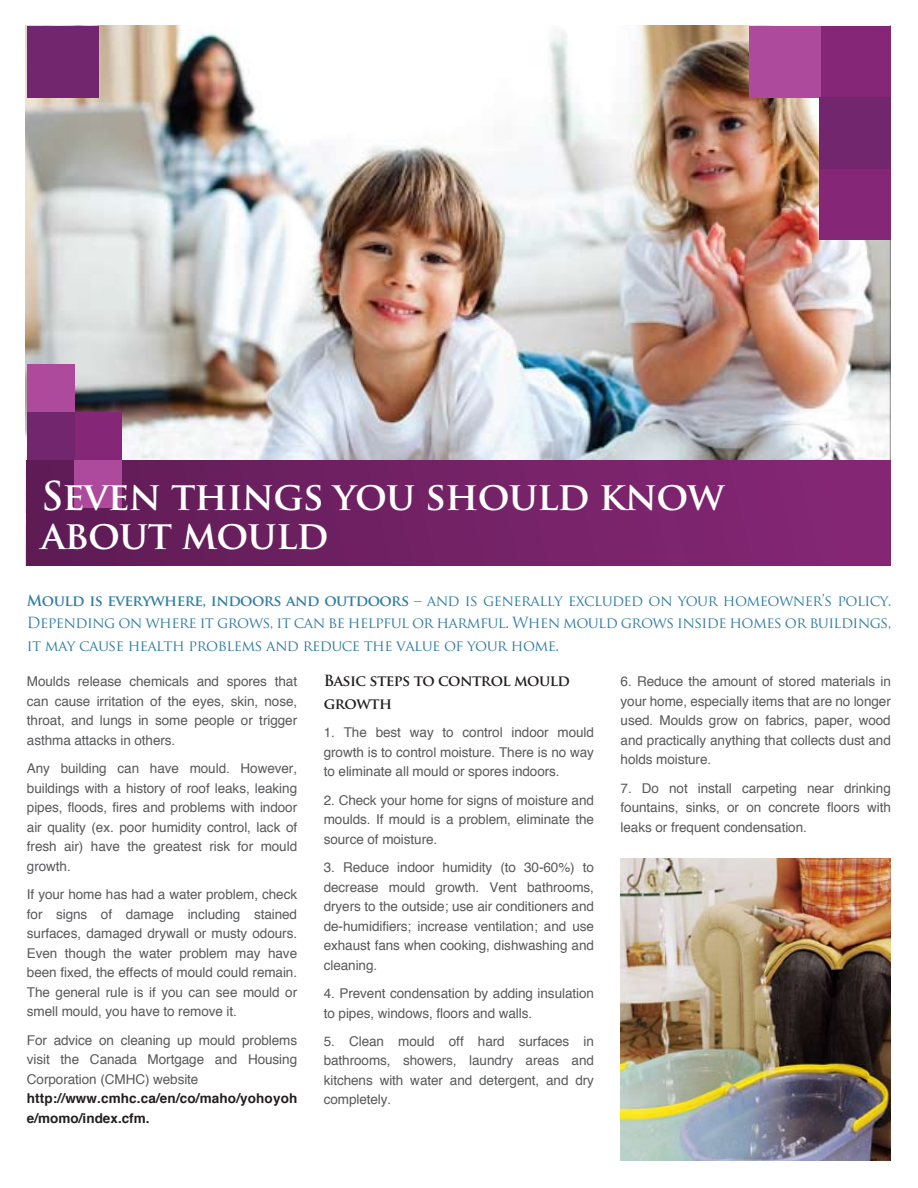
<style>
.page{position:relative;width:918px;height:1188px;background:#fff}
.page>*{position:absolute;margin:0;border:0;box-sizing:border-box;transform-origin:0 0}
.t1{font:700 38.7px/39px "Trajan Pro";letter-spacing:-.025em;color:#fff}
.t2{font:15px/22.5px "Trajan Pro";letter-spacing:-.04em;color:#327ea5;text-align:justify}
.t3{font:700 15px/22.5px "Trajan Pro";letter-spacing:-.04em;color:#231f20}
.t4{font:13.5px/19.5px "Helvetica";letter-spacing:-.005em;color:#58595b;text-align:justify}
.t5{font:700 13.5px/19.5px "Helvetica";letter-spacing:.01em;color:#231f20}
.s1{font-weight:700}
</style>
<div class="page">
<img style="left:26px;top:26px;width:865px;height:540px">
<div style="left:27px;top:460px;width:864px;height:106px;background:linear-gradient(to right,#5f1c55,#872776)"></div>
<div style="left:74px;top:412px;width:48px;height:48px;background:#862676"></div>
<div style="left:74px;top:460px;width:48px;height:48px;background:#ad4a9c"></div>
<div style="left:27px;top:365px;width:47px;height:47px;background:#ad4a9c"></div>
<div style="left:27px;top:412px;width:47px;height:48px;background:#72266d"></div>
<div style="left:820px;top:26px;width:71px;height:72px;background:#862676"></div>
<div style="left:820px;top:168px;width:71px;height:72px;background:#862676"></div>
<div style="left:749px;top:26px;width:71px;height:72px;background:#ad4a9c"></div>
<div style="left:820px;top:97px;width:71px;height:71px;background:#72266d"></div>
<div style="left:27px;top:26px;width:71px;height:72px;background:#72266d"></div>
<img style="left:621px;top:859px;width:270px;height:301px">
<h1 class="t1" style="left:41px;top:477px;width:685px">Seven things you should know about mould</h1>
<p class="t2" style="left:27px;top:589px;width:866px"><span class="s1">Mould is everywhere, indoors and outdoors</span> – and is generally excluded on your homeowner’s policy.<br>Depending on where it grows, it can be helpful or harmful. When mould grows inside homes or buildings, it may cause health problems and reduce the value of your home.</p>
<p class="t4" style="left:27px;top:672px;width:272px">Moulds release chemicals and spores that can cause irritation of the eyes, skin, nose, throat, and lungs in some people or trigger asthma attacks in others.</p>
<p class="t4" style="left:27px;top:759px;width:272px">Any building can have mould. However, buildings with a history of roof leaks, leaking pipes, floods, fires and problems with indoor air quality (ex. poor humidity control, lack of fresh air) have the greatest risk for mould growth.</p>
<p class="t4" style="left:27px;top:885px;width:272px">If your home has had a water problem, check for signs of damage including stained surfaces, damaged drywall or musty odours.<br>Even though the water problem may have been fixed, the effects of mould could remain.<br>The general rule is if you can see mould or smell mould, you have to remove it.</p>
<p class="t4" style="left:27px;top:1031px;width:272px">For advice on cleaning up mould problems visit the Canada Mortgage and Housing Corporation (CMHC) website</p>
<p class="t5" style="left:27px;top:1089px;width:272px">http://www.cmhc.ca/en/co/maho/yohoyoh e/momo/index.cfm.</p>
<p class="t3" style="left:324px;top:670px;width:248px">Basic steps to control mould growth</p>
<p class="t4" style="left:324px;top:723px;width:272px">1. The best way to control indoor mould growth is to control moisture. There is no way to eliminate all mould or spores indoors.</p>
<p class="t4" style="left:324px;top:790px;width:272px">2. Check your home for signs of moisture and moulds. If mould is a problem, eliminate the source of moisture.</p>
<p class="t4" style="left:324px;top:858px;width:272px">3. Reduce indoor humidity (to 30-60%) to decrease mould growth. Vent bathrooms, dryers to the outside; use air conditioners and de-humidifiers; increase ventilation; and use exhaust fans when cooking, dishwashing and cleaning.</p>
<p class="t4" style="left:324px;top:984px;width:272px">4. Prevent condensation by adding insulation to pipes, windows, floors and walls.</p>
<p class="t4" style="left:324px;top:1032px;width:272px">5. Clean mould off hard surfaces in bathrooms, showers, laundry areas and kitchens with water and detergent, and dry completely.</p>
<p class="t4" style="left:621px;top:672px;width:272px">6. Reduce the amount of stored materials in your home, especially items that are no longer used. Moulds grow on fabrics, paper, wood and practically anything that collects dust and holds moisture.</p>
<p class="t4" style="left:621px;top:778px;width:272px">7. Do not install carpeting near drinking fountains, sinks, or on concrete floors with leaks or frequent condensation.</p>
</div>
